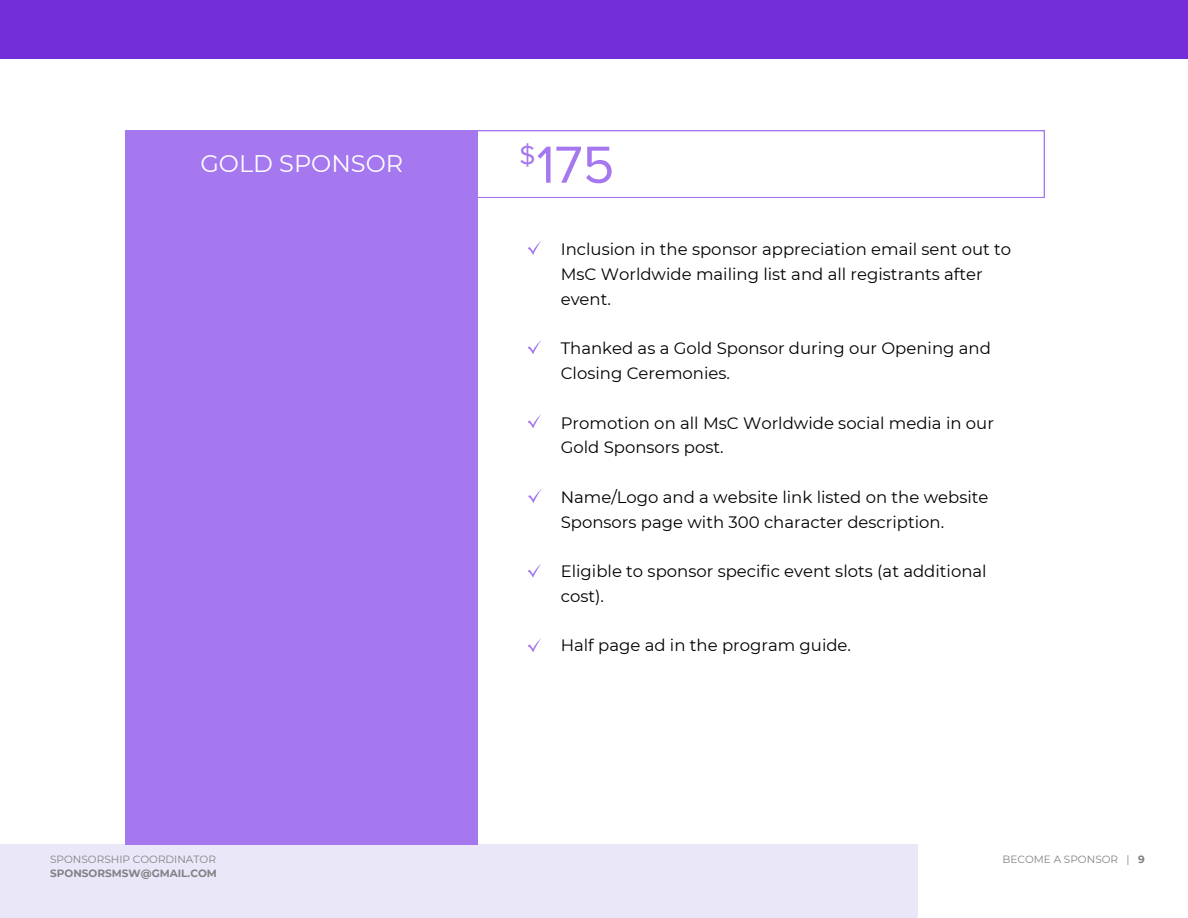
<style>
.page{position:relative;width:1188px;height:918px;background:#fff}
.page>*{position:absolute;margin:0;border:0;box-sizing:border-box;transform-origin:0 0}
.t1{font:54px "Proxima Nova";color:#a678ef}
.t2{font:27px "Proxima Nova";color:#a678ef}
.t3{font:24px "Montserrat";color:#fff}
.t4{font:16.5px/24.8px "Montserrat";color:#000}
.t5{font:10.5px "Montserrat";color:#808285}
.t6{font:700 10.5px "Montserrat";color:#808285}
.s1{font-weight:700}
</style>
<div class="page">
<div style="left:0;top:0;width:1188px;height:58px;background:#732dd9"></div>
<div style="left:0;top:845px;width:918px;height:73px;background:#eae7f8"></div>
<div style="left:126px;top:130px;width:352px;height:715px;background:#a678ef"></div>
<svg style="left:459px;top:130px;width:586px;height:68px"></svg>
<svg style="left:528px;top:241px;width:13px;height:14px"></svg>
<svg style="left:528px;top:340px;width:13px;height:14px"></svg>
<svg style="left:528px;top:414px;width:13px;height:14px"></svg>
<svg style="left:528px;top:489px;width:14px;height:14px"></svg>
<svg style="left:528px;top:564px;width:13px;height:13px"></svg>
<svg style="left:528px;top:638px;width:13px;height:14px"></svg>
<h2 class="t3" style="left:200px;top:149px;width:204px">GOLD SPONSOR</h2>
<p class="t5" style="left:50px;top:853px;width:167px">SPONSORSHIP COORDINATOR</p>
<p class="t6" style="left:50px;top:866px;width:168px">SPONSORSMSW@GMAIL.COM</p>
<h3 class="t2" style="left:519px;top:140px;width:18px">$</h3>
<h3 class="t1" style="left:536px;top:133px;width:79px">175</h3>
<p class="t4" style="left:561px;top:237px;width:452px">Inclusion in the sponsor appreciation email sent out to<br>MsC Worldwide mailing list and all registrants after event.</p>
<h1 class="t4" style="left:561px;top:336px;width:432px">Thanked as a Gold Sponsor during our Opening and<br>Closing Ceremonies.</h1>
<p class="t4" style="left:561px;top:410px;width:435px">Promotion on all MsC Worldwide social media in our<br>Gold Sponsors post.</p>
<h3 class="t4" style="left:561px;top:485px;width:429px">Name/Logo and a website link listed on the website<br>Sponsors page with 300 character description.</h3>
<h3 class="t4" style="left:561px;top:559px;width:427px">Eligible to sponsor specific event slots (at additional cost).</h3>
<h3 class="t4" style="left:561px;top:633px;width:292px">Half page ad in the program guide.</h3>
<h3 class="t5" style="left:1003px;top:853px;width:144px">BECOME A SPONSOR | <span class="s1">9</span></h3>
</div>
